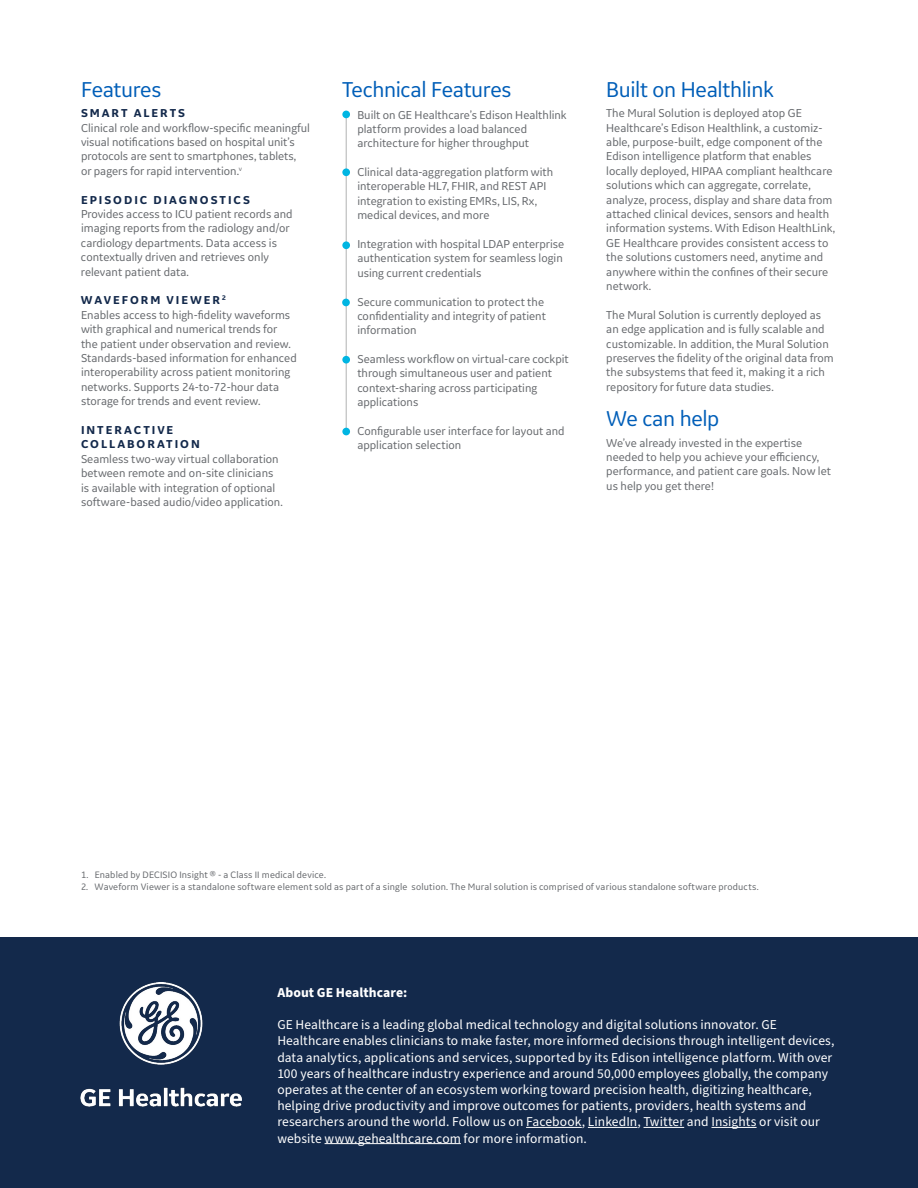
<style>
.page{position:relative;width:918px;height:1188px;background:#fff}
.page>*{position:absolute;margin:0;border:0;box-sizing:border-box;transform-origin:0 0}
.t1{font:22.5px "GE Inspira Sans";letter-spacing:-.02em;color:#005eb8}
.t2{font:700 13.65px "Source Sans Pro";letter-spacing:.005em;color:#fff}
.t3{font:13.5px/16.2px "Source Sans Pro";letter-spacing:.005em;color:#fff}
.t4{font:12.15px "GE Inspira Sans";color:#64676b}
.t5{font:12px/14.4px "GE Inspira Sans";color:#64676b}
.t6{font:700 12px/14.4px "GE Inspira Sans";letter-spacing:.165em;color:#13294b}
.t7{font:9.75px "GE Inspira Sans";letter-spacing:.015em;color:#64676b}
.s1{font-size:12px}
.s2{font-weight:700;color:#13294b}
</style>
<div class="page">
<div style="left:0;top:937px;width:918px;height:251px;background:#13294b"></div>
<hr style="left:526px;top:1127px;width:56px;height:1px;background:#fff">
<hr style="left:588px;top:1127px;width:49px;height:1px;background:#fff">
<hr style="left:644px;top:1127px;width:40px;height:1px;background:#fff">
<hr style="left:711px;top:1127px;width:46px;height:1px;background:#fff">
<hr style="left:325px;top:1143px;width:136px;height:1px;background:#fff">
<img style="left:80px;top:983px;width:162px;height:124px">
<hr style="left:346px;top:114px;width:1px;height:319px;background:#b1b3b3">
<div style="left:342px;top:111px;width:8px;height:7px;background:#00b5e2;border-radius:50%"></div>
<div style="left:342px;top:168px;width:8px;height:8px;background:#00b5e2;border-radius:50%"></div>
<div style="left:342px;top:241px;width:8px;height:8px;background:#00b5e2;border-radius:50%"></div>
<div style="left:342px;top:299px;width:8px;height:7px;background:#00b5e2;border-radius:50%"></div>
<div style="left:342px;top:356px;width:8px;height:8px;background:#00b5e2;border-radius:50%"></div>
<div style="left:342px;top:428px;width:8px;height:7px;background:#00b5e2;border-radius:50%"></div>
<h1 class="t1" style="left:81px;top:75px;width:82px">Features</h1>
<p class="t6" style="left:81px;top:106px;width:106px">SMART ALERTS</p>
<p class="t5" style="left:81px;top:120px;width:230px">Clinical role and workflow-specific meaningful visual notifications based on hospital unit’s protocols are sent to smartphones, tablets, or pagers for rapid intervention.<sup>v</sup></p>
<p class="t6" style="left:81px;top:192px;width:171px">EPISODIC DIAGNOSTICS</p>
<p class="t5" style="left:81px;top:207px;width:213px">Provides access to ICU patient records and</p>
<p class="t4" style="left:81px;top:221px;width:210px">imaging reports from the radiology and/<span class="s1">or</span></p>
<p class="t5" style="left:81px;top:235px;width:198px">cardiology departments. Data access is contextually driven and retrieves only relevant patient data.</p>
<p class="t5" style="left:81px;top:293px;width:217px"><span class="s2">WAVEFORM VIEWER</span><sup>2<br></sup>Enables access to high-fidelity waveforms with graphical and numerical trends for the patient under observation and review.<br>Standards-based information for enhanced interoperability across patient monitoring networks. Supports 24-to-72-hour data storage for trends and event review.</p>
<p class="t6" style="left:81px;top:423px;width:120px">INTERACTIVE<br>COLLABORATION</p>
<p class="t5" style="left:81px;top:451px;width:203px">Seamless two-way virtual collaboration between remote and on-site clinicians is available with integration of optional software-based audio/video application.</p>
<h1 class="t1" style="left:342px;top:75px;width:171px">Technical Features</h1>
<p class="t5" style="left:357px;top:107px;width:211px">Built on GE Healthcare’s Edison Healthlink platform provides a load balanced architecture for higher throughput</p>
<p class="t5" style="left:357px;top:165px;width:197px">Clinical data-aggregation platform with interoperable HL7, FHIR, and REST API integration to existing EMRs, LIS, Rx, medical devices, and more</p>
<p class="t5" style="left:357px;top:237px;width:209px">Integration with hospital LDAP enterprise authentication system for seamless login using current credentials</p>
<p class="t5" style="left:357px;top:294px;width:190px">Secure communication to protect the confidentiality and integrity of patient information</p>
<p class="t5" style="left:357px;top:352px;width:213px">Seamless workflow on virtual-care cockpit through simultaneous user and patient context-sharing across participating applications</p>
<p class="t5" style="left:357px;top:423px;width:209px">Configurable user interface for layout and application selection</p>
<h1 class="t1" style="left:606px;top:75px;width:169px">Built on Healthlink</h1>
<p class="t5" style="left:606px;top:106px;width:231px">The Mural Solution is deployed atop GE Healthcare’s Edison Healthlink, a customiz&shy;able, purpose-built, edge component of the Edison intelligence platform that enables locally deployed, HIPAA compliant healthcare solutions which can aggregate, correlate, analyze, process, display and share data from attached clinical devices, sensors and health information systems. With Edison HealthLink, GE Healthcare provides consistent access to the solutions customers need, anytime and anywhere within the confines of their secure network.</p>
<p class="t5" style="left:606px;top:307px;width:229px">The Mural Solution is currently deployed as an edge application and is fully scalable and customizable. In addition, the Mural Solution preserves the fidelity of the original data from the subsystems that feed it, making it a rich repository for future data studies.</p>
<h1 class="t1" style="left:606px;top:405px;width:115px">We can help</h1>
<p class="t5" style="left:606px;top:435px;width:226px">We’ve already invested in the expertise needed to help you achieve your efficiency, performance, and patient care goals. Now let us help you get there!</p>
<p class="t7" style="left:81px;top:869px;width:246px">1. Enabled by DECISIO Insight ® - a Class II medical device.</p>
<p class="t7" style="left:81px;top:881px;width:679px">2. Waveform Viewer is a standalone software element sold as part of a single solution. The Mural solution is comprised of various standalone software products.</p>
<p class="t2" style="left:277px;top:983px;width:131px">About GE Healthcare:</p>
<p class="t3" style="left:277px;top:1017px;width:559px">GE Healthcare is a leading global medical technology and digital solutions innovator. GE Healthcare enables clinicians to make faster, more informed decisions through intelligent devices, data analytics, applications and services, supported by its Edison intelligence platform. With over 100 years of healthcare industry experience and around 50,000 employees globally, the company operates at the center of an ecosystem working toward precision health, digitizing healthcare, helping drive productivity and improve outcomes for patients, providers, health systems and researchers around the world. Follow us on Facebook, LinkedIn, Twitter and Insights or visit our website www.gehealthcare.com for more information.</p>
</div>
